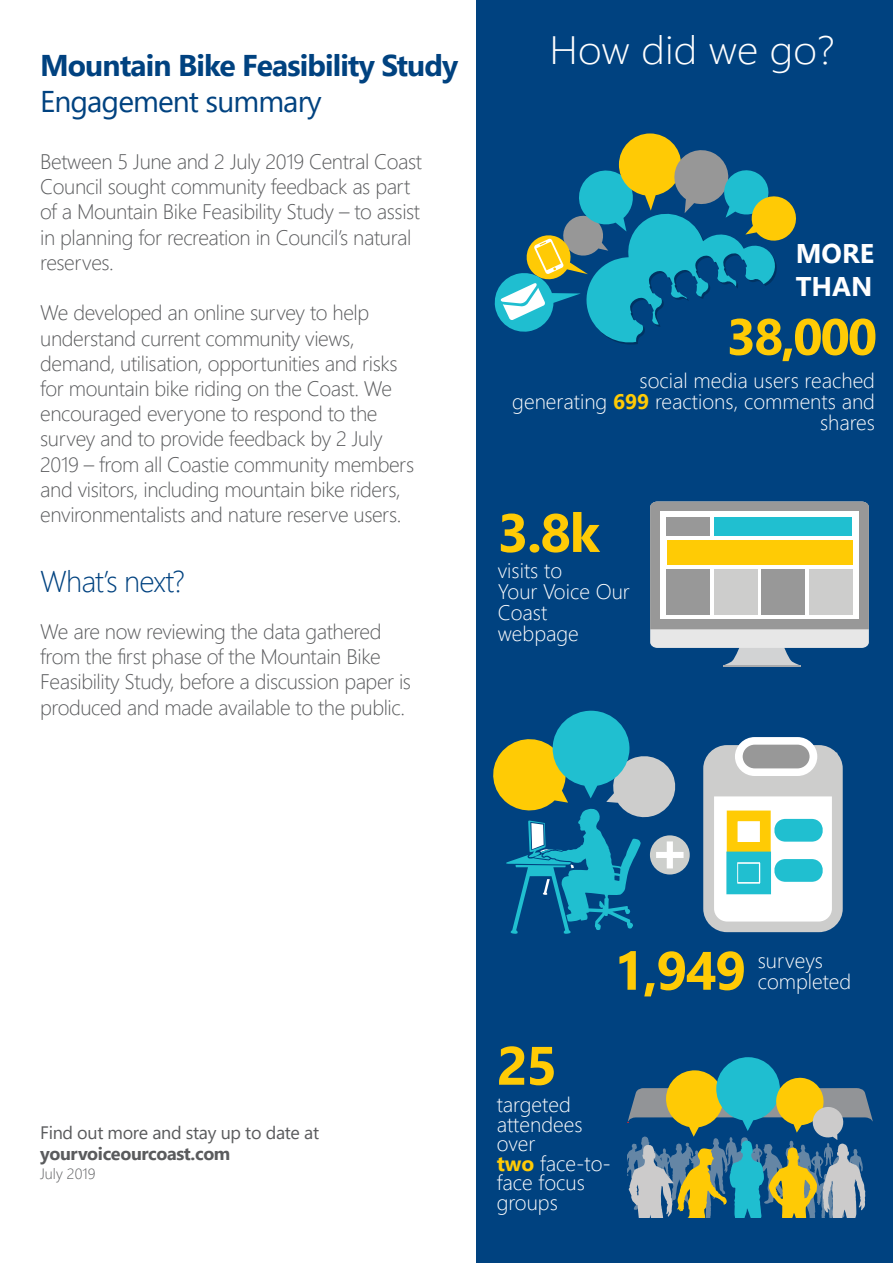
<style>
.page{position:relative;width:893px;height:1263px;background:#fff}
.page>*{position:absolute;margin:0;border:0;box-sizing:border-box;transform-origin:0 0}
.t1{font:700 54px "Segoe UI";letter-spacing:-.03em;color:#ffcb05}
.t2{font:700 51px "Segoe UI";color:#ffcb05}
.t3{font:300 39.45px "Segoe UI";color:#fff;scale:1.06 1}
.t4{font:700 30px "Segoe UI";letter-spacing:-.03em;color:#004280}
.t5{font:30px "Segoe UI";letter-spacing:-.03em;color:#004280}
.t6{font:300 30px "Segoe UI";letter-spacing:-.03em;color:#004280}
.t7{font:700 27px/32.4px "Segoe UI";color:#fff}
.t8{font:300 21px/25.2px "Segoe UI";letter-spacing:-.02em;color:#5a5b5d}
.t9{font:300 21px/21px "Segoe UI";color:#fff}
.t10{font:18px "Segoe UI";letter-spacing:-.02em;color:#5a5b5d}
.t11{font:700 18px "Segoe UI";letter-spacing:-.02em;color:#5a5b5d}
.t12{font:300 15px "Segoe UI";color:#5a5b5d}
.s1{font-weight:700;color:#ffcb05}
</style>
<div class="page">
<div style="left:477px;top:1px;width:416px;height:1262px;background:#004280"></div>
<svg style="left:493px;top:710px;width:186px;height:224px"></svg>
<div style="left:709px;top:750px;width:128px;height:177px;background:#fff;border-radius:18px"></div>
<div style="left:703px;top:745px;width:140px;height:187px;border:11px solid #cdcdcc;border-radius:18px"></div>
<div style="left:714px;top:753px;width:122px;height:43px;background:#cdcdcc"></div>
<div style="left:713px;top:753px;width:124px;height:43px;border:2px solid #cdcdcc"></div>
<div style="left:727px;top:810px;width:44px;height:43px;border:11px solid #ffcb05"></div>
<div style="left:726px;top:851px;width:45px;height:43px;border:11px solid #20bfd0"></div>
<div style="left:740px;top:865px;width:17px;height:15px;background:#20bfd0"></div>
<div style="left:738px;top:864px;width:21px;height:18px;border:3px solid #20bfd0"></div>
<svg style="left:774px;top:819px;width:49px;height:23px"></svg>
<svg style="left:774px;top:859px;width:49px;height:23px"></svg>
<div style="left:739px;top:741px;width:74px;height:31px;background:#989898;border-radius:16px"></div>
<div style="left:735px;top:737px;width:82px;height:39px;border:8px solid #fff;border-radius:16px"></div>
<div style="left:650px;top:835px;width:40px;height:39px;background:#cdcfcc;border-radius:50%"></div>
<div style="left:667px;top:841px;width:6px;height:27px;background:#fff"></div>
<div style="left:656px;top:852px;width:28px;height:6px;background:#fff"></div>
<svg style="left:650px;top:501px;width:219px;height:164px"></svg>
<div style="left:660px;top:512px;width:199px;height:107px;background:#fff"></div>
<hr style="left:723px;top:665px;width:77px;height:2px;background:#a8aaad">
<div style="left:667px;top:570px;width:43px;height:45px;background:#989898"></div>
<div style="left:714px;top:570px;width:44px;height:45px;background:#cdcdcc"></div>
<div style="left:762px;top:570px;width:43px;height:45px;background:#989898"></div>
<div style="left:809px;top:570px;width:43px;height:45px;background:#cdcdcc"></div>
<div style="left:667px;top:518px;width:43px;height:18px;background:#989898"></div>
<div style="left:714px;top:518px;width:138px;height:18px;background:#20bfd0"></div>
<div style="left:667px;top:540px;width:185px;height:25px;background:#ffcb05"></div>
<svg style="left:494px;top:133px;width:302px;height:212px"></svg>
<svg style="left:627px;top:1057px;width:246px;height:160px"></svg>
<h3 class="t4" style="left:40px;top:37px;width:420px">Mountain Bike Feasibility Study</h3>
<h3 class="t5" style="left:40px;top:73px;width:283px">Engagement summary</h3>
<p class="t8" style="left:40px;top:147px;width:383px">Between 5 June and 2 July 2019 Central Coast Council sought community feedback as part of a Mountain Bike Feasibility Study – to assist in planning for recreation in Council’s natural reserves.</p>
<p class="t8" style="left:40px;top:298px;width:375px">We developed an online survey to help understand current community views, demand, utilisation, opportunities and risks for mountain bike riding on the Coast. We encouraged everyone to respond to the survey and to provide feedback by 2 July 2019 – from all Coastie community members and visitors, including mountain bike riders, environmentalists and nature reserve users.</p>
<h3 class="t6" style="left:40px;top:553px;width:146px">What’s next?</h3>
<p class="t8" style="left:40px;top:617px;width:372px">We are now reviewing the data gathered from the first phase of the Mountain Bike Feasibility Study, before a discussion paper is produced and made available to the public.</p>
<h3 class="t3" style="left:550px;top:13px;width:271px">How did we go?</h3>
<p class="t7" style="left:796px;top:235px;width:80px">MORE<br>THAN</p>
<h2 class="t2" style="left:727px;top:289px;width:152px">38,000</h2>
<p class="t9" style="left:512px;top:368px;width:364px;text-align:right">social media users reached<br>generating <span class="s1">699</span> reactions, comments and shares</p>
<h1 class="t1" style="left:498px;top:482px;width:104px">3.8k</h1>
<p class="t9" style="left:498px;top:558px;width:134px">visits to<br>Your Voice Our<br>Coast webpage</p>
<p class="t10" style="left:40px;top:1115px;width:280px">Find out more and stay up to date at</p>
<p class="t11" style="left:40px;top:1137px;width:192px">yourvoiceourcoast.com</p>
<p class="t12" style="left:40px;top:1160px;width:57px">July 2019</p>
<h1 class="t1" style="left:614px;top:920px;width:134px">1,949</h1>
<p class="t9" style="left:758px;top:948px;width:67px">surveys</p>
<p class="t9" style="left:758px;top:969px;width:95px">completed</p>
<h1 class="t1" style="left:497px;top:1014px;width:62px">25</h1>
<p class="t9" style="left:497px;top:1093px;width:116px;line-height:19.5px">targeted attendees over<br><span class="s1">two</span> face-to&shy;face focus groups</p>
</div>
